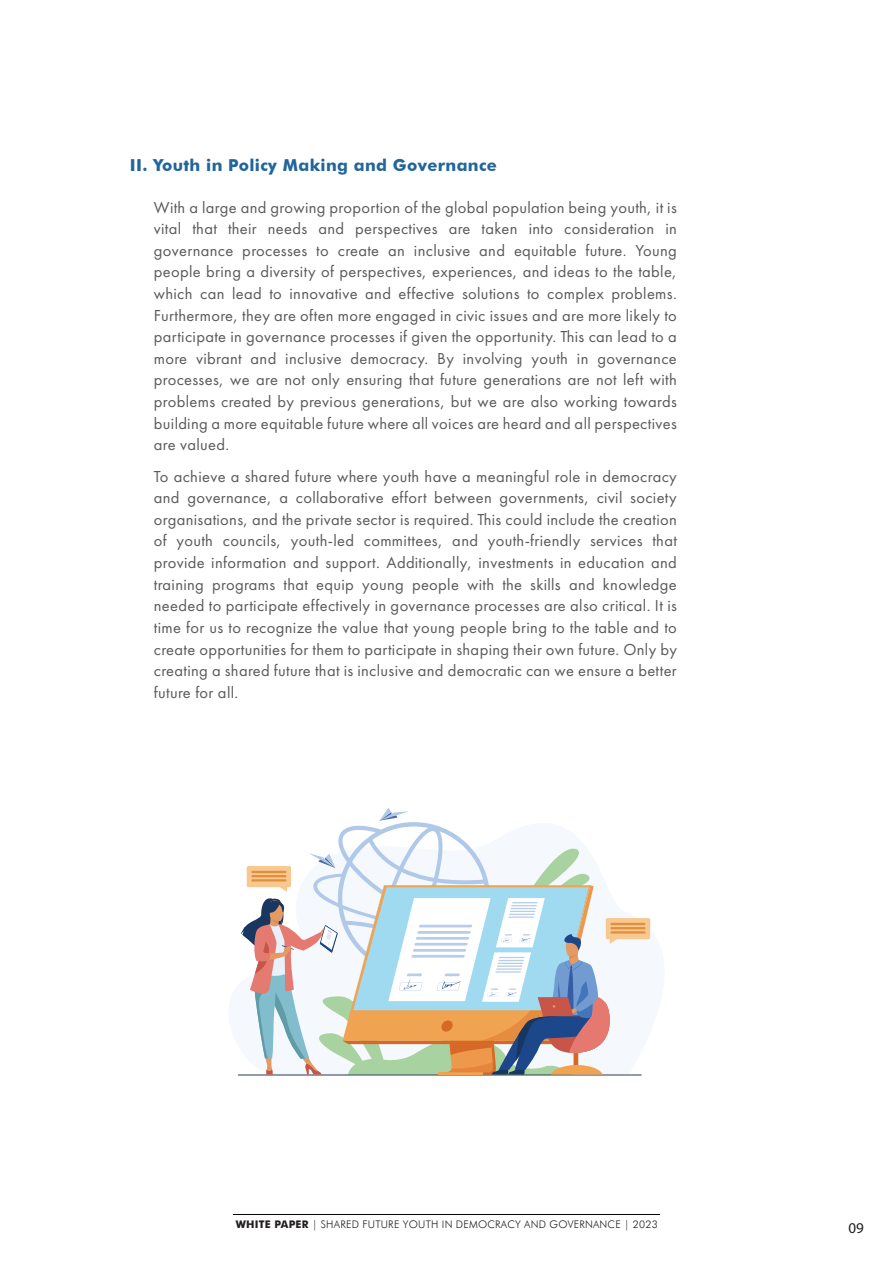
<style>
.page{position:relative;width:893px;height:1263px;background:#fff}
.page>*{position:absolute;margin:0;border:0;box-sizing:border-box;transform-origin:0 0}
.t1{font:16.5px/21.6px "Futura PT";letter-spacing:.02em;color:#58595b;text-align:justify}
.t2{font:700 16.5px "Futura BT";letter-spacing:.02em;color:#22659a}
.t3{font:15px "Myriad Pro";color:#231f20}
.t4{font:300 10.5px "Futura BT";letter-spacing:.02em;color:#231f20}
.s1{font-weight:700}
</style>
<div class="page">
<hr style="left:238px;top:1074px;width:404px;height:1px;background:#20304e">
<svg style="left:241px;top:808px;width:409px;height:267px"></svg>
<hr style="left:233px;top:1214px;width:427px;height:1px;background:#040306">
<p class="t2" style="left:130px;top:155px;width:369px">II. Youth in Policy Making and Governance</p>
<p class="t1" style="left:154px;top:196px;width:524px">With a large and growing proportion of the global population being youth, it is vital that their needs and perspectives are taken into consideration in governance processes to create an inclusive and equitable future. Young people bring a diversity of perspectives, experiences, and ideas to the table, which can lead to innovative and effective solutions to complex problems.<br>Furthermore, they are often more engaged in civic issues and are more likely to participate in governance processes if given the opportunity. This can lead to a more vibrant and inclusive democracy. By involving youth in governance processes, we are not only ensuring that future generations are not left with problems created by previous generations, but we are also working towards building a more equitable future where all voices are heard and all perspectives are valued.</p>
<p class="t1" style="left:154px;top:465px;width:525px">To achieve a shared future where youth have a meaningful role in democracy and governance, a collaborative effort between governments, civil society organisations, and the private sector is required. This could include the creation of youth councils, youth-led committees, and youth-friendly services that provide information and support. Additionally, investments in education and training programs that equip young people with the skills and knowledge needed to participate effectively in governance processes are also critical. It is time for us to recognize the value that young people bring to the table and to create opportunities for them to participate in shaping their own future. Only by creating a shared future that is inclusive and democratic can we ensure a better future for all.</p>
<p class="t4" style="left:236px;top:1218px;width:423px"><span class="s1">WHITE PAPER</span> | SHARED FUTURE YOUTH IN DEMOCRACY AND GOVERNANCE | 2023</p>
<p class="t3" style="left:848px;top:1218px;width:17px">09</p>
</div>
